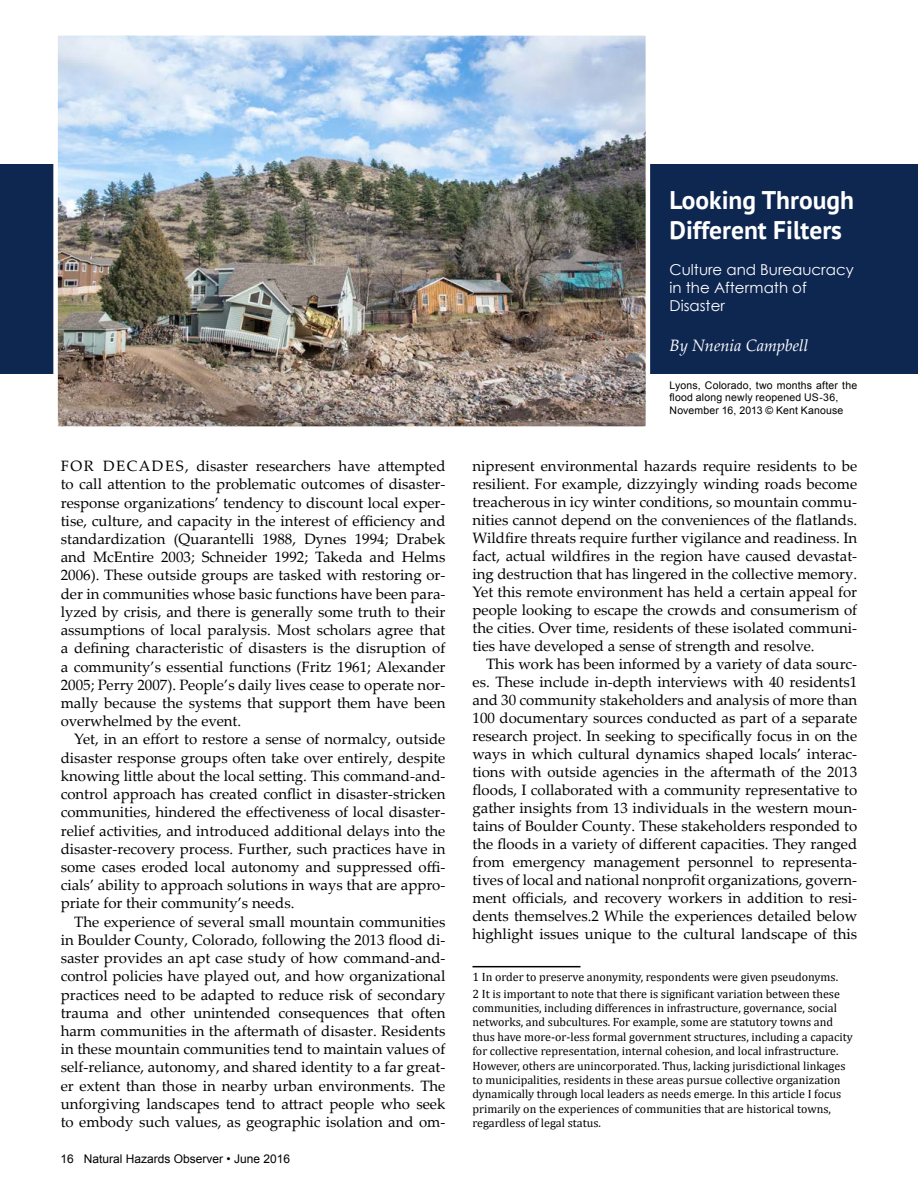
<style>
.page{position:relative;width:918px;height:1188px;background:#fff}
.page>*{position:absolute;margin:0;border:0;box-sizing:border-box;transform-origin:0 0}
.t1{font:700 25.5px/30.6px "PT Sans";color:#fff}
.t2{font:italic 16.5px "Palatino Linotype";color:#fff}
.t3{font:15px/18px "Palatino Linotype";color:#000;text-align:justify}
.t4{font:15px/18px "Century Gothic";color:#fff}
.t5{font:12px/14.4px "Cambria";color:#000}
.t6{font:12px "Arial";color:#000}
.t7{font:10.5px/12.6px "Arial";letter-spacing:.015em;color:#000}
</style>
<div class="page">
<hr style="left:472px;top:966px;width:108px;height:1px;background:#000">
<div style="left:0;top:164px;width:918px;height:210px;background:#0e2751"></div>
<img style="left:58px;top:36px;width:587px;height:390px">
<div style="left:53px;top:31px;width:597px;height:400px;border:4px solid #fff"></div>
<p class="t3" style="left:61px;top:456px;width:55px">For decades</p>
<p class="t3" style="left:61px;top:456px;width:386px;text-indent:124px">, disaster researchers have attempted to call attention to the problematic outcomes of disaster&shy;response organizations’ tendency to discount local exper&shy;tise, culture, and capacity in the interest of efficiency and standardization (Quarantelli 1988, Dynes 1994; Drabek and McEntire 2003; Schneider 1992; Takeda and Helms 2006). These outside groups are tasked with restoring or&shy;der in communities whose basic functions have been para&shy;lyzed by crisis, and there is generally some truth to their assumptions of local paralysis. Most scholars agree that a defining characteristic of disasters is the disruption of a community’s essential functions (Fritz 1961; Alexander 2005; Perry 2007). People’s daily lives cease to operate nor&shy;mally because the systems that support them have been overwhelmed by the event.</p>
<p class="t3" style="left:61px;top:730px;width:386px;text-indent:14px">Yet, in an effort to restore a sense of normalcy, outside disaster response groups often take over entirely, despite knowing little about the local setting. This command-and&shy;control approach has created conflict in disaster-stricken communities, hindered the effectiveness of local disaster&shy;relief activities, and introduced additional delays into the disaster-recovery process. Further, such practices have in some cases eroded local autonomy and suppressed offi&shy;cials’ ability to approach solutions in ways that are appro&shy;priate for their community’s needs.</p>
<p class="t3" style="left:61px;top:912px;width:386px;text-indent:14px">The experience of several small mountain communities in Boulder County, Colorado, following the 2013 flood di&shy;saster provides an apt case study of how command-and&shy;control policies have played out, and how organizational practices need to be adapted to reduce risk of secondary trauma and other unintended consequences that often harm communities in the aftermath of disaster. Residents in these mountain communities tend to maintain values of self-reliance, autonomy, and shared identity to a far great&shy;er extent than those in nearby urban environments. The unforgiving landscapes tend to attract people who seek to embody such values, as geographic isolation and om-</p>
<p class="t6" style="left:61px;top:1151px;width:231px">16 Natural Hazards Observer • June 2016</p>
<h1 class="t1" style="left:670px;top:184px;width:186px">Looking Through<br>Different Filters</h1>
<p class="t4" style="left:670px;top:261px;width:186px">Culture and Bureaucracy in the Aftermath of<br>Disaster</p>
<p class="t2" style="left:670px;top:334px;width:140px">By Nnenia Campbell</p>
<p class="t7" style="left:670px;top:379px;width:189px">Lyons, Colorado, two months after the flood along newly reopened US-36,<br>November 16, 2013 © Kent Kanouse</p>
<p class="t3" style="left:472px;top:456px;width:386px">nipresent environmental hazards require residents to be resilient. For example, dizzyingly winding roads become treacherous in icy winter conditions, so mountain commu&shy;nities cannot depend on the conveniences of the flatlands.<br>Wildfire threats require further vigilance and readiness. In fact, actual wildfires in the region have caused devastat&shy;ing destruction that has lingered in the collective memory.<br>Yet this remote environment has held a certain appeal for people looking to escape the crowds and consumerism of the cities. Over time, residents of these isolated communi&shy;ties have developed a sense of strength and resolve.</p>
<p class="t3" style="left:472px;top:654px;width:386px;text-indent:14px">This work has been informed by a variety of data sourc&shy;es. These include in-depth interviews with 40 residents1 and 30 community stakeholders and analysis of more than 100 documentary sources conducted as part of a separate research project. In seeking to specifically focus in on the ways in which cultural dynamics shaped locals’ interac&shy;tions with outside agencies in the aftermath of the 2013 floods, I collaborated with a community representative to gather insights from 13 individuals in the western moun&shy;tains of Boulder County. These stakeholders responded to the floods in a variety of different capacities. They ranged from emergency management personnel to representa&shy;tives of local and national nonprofit organizations, govern&shy;ment officials, and recovery workers in addition to resi&shy;dents themselves.2 While the experiences detailed below highlight issues unique to the cultural landscape of this</p>
<p class="t5" style="left:472px;top:969px;width:369px;line-height:16.5px">1 In order to preserve anonymity, respondents were given pseudonyms.<br>2 It is important to note that there is significant variation between these</p>
<p class="t5" style="left:472px;top:1001px;width:382px">communities, including differences in infrastructure, governance, social networks, and subcultures. For example, some are statutory towns and thus have more-or-less formal government structures, including a capacity for collective representation, internal cohesion, and local infrastructure.<br>However, others are unincorporated. Thus, lacking jurisdictional linkages to municipalities, residents in these areas pursue collective organization dynamically through local leaders as needs emerge. In this article I focus primarily on the experiences of communities that are historical towns, regardless of legal status.</p>
</div>
